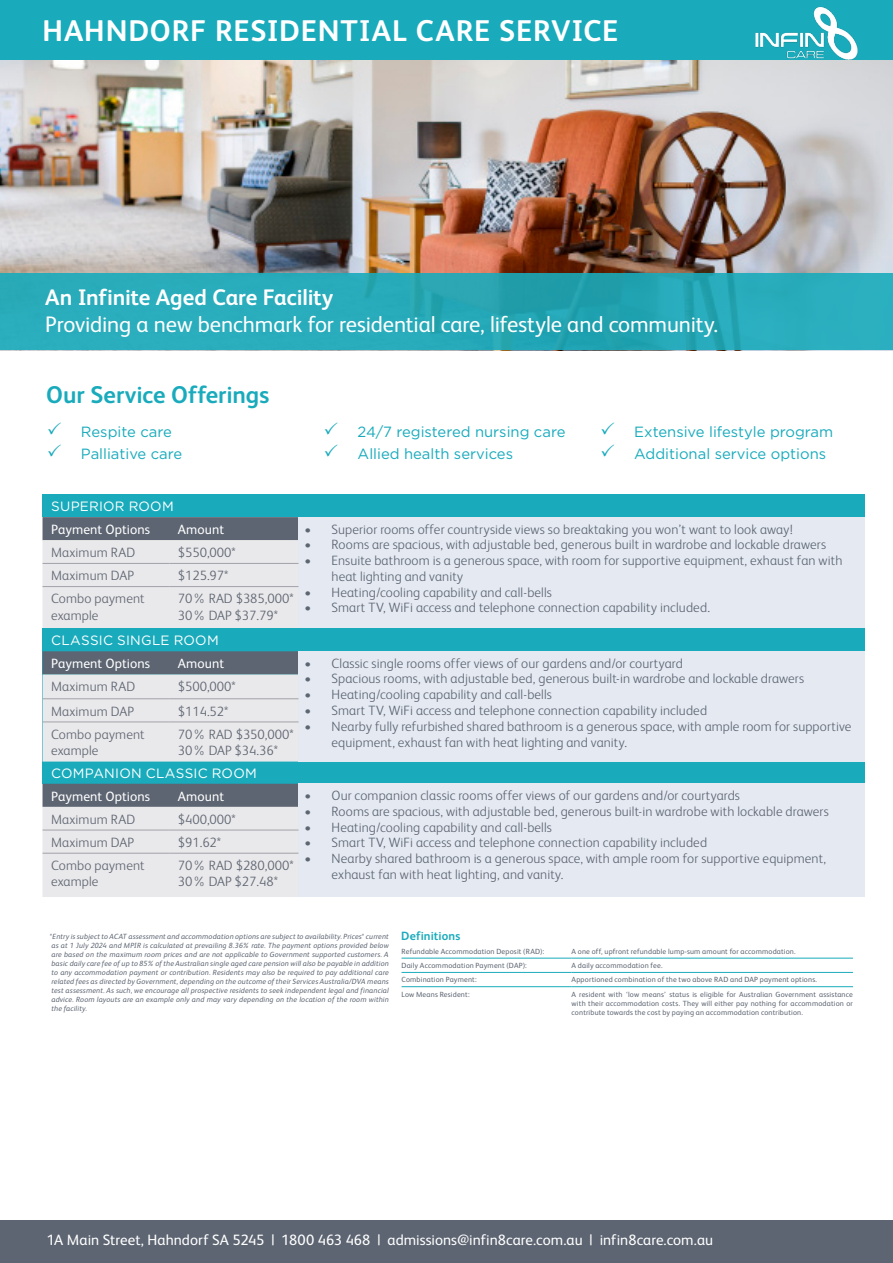
<style>
.page{position:relative;width:893px;height:1263px;background:#fff}
.page>*{position:absolute;margin:0;border:0;box-sizing:border-box;transform-origin:0 0}
.t1{font:700 30px "FS Albert";letter-spacing:.025em;color:#fff}
.body_grey{font:700 24.15px "FS Albert";color:#19abbc}
.t2{font:22.5px "FS Albert";letter-spacing:-.005em;color:#fff}
.t3{font:700 22.5px "FS Albert";letter-spacing:-.01em;color:#fff}
.t4{font:15px "FS Albert";color:#fff}
.body_9_2pt_bullet{font:14.85px "Gotham";color:#19abbc}
.body-table{font:300 13.5px/15.8px "FS Albert";letter-spacing:.01em;color:#5d6572}
.body-table-2{font:13.5px "FS Albert";letter-spacing:.005em;color:#fff}
.header_11_5_white{font:13.5px "Gotham";letter-spacing:.02em;color:#fff}
.body{font:700 12px "FS Albert";letter-spacing:.01em;color:#19abbc}
.disclaimer{font:italic 7.5px/9px "FS Albert";letter-spacing:.015em;color:#5d6572;text-align:justify}
.definitions{font:7.5px/9px "FS Albert";letter-spacing:.02em;color:#5d6572;text-align:justify}
</style>
<div class="page">
<img style="left:0;top:0;width:893px;height:274px">
<svg style="left:0;top:274px;width:893px;height:76px;background:#27a9b8"></svg>
<div style="left:0;top:1220px;width:893px;height:43px;background:#5d6572"></div>
<div style="left:0;top:1px;width:893px;height:59px;background:#19abbc"></div>
<div style="left:43px;top:494px;width:822px;height:23px;background:#19abbc"></div>
<div style="left:298px;top:517px;width:567px;height:113px;background:#e5eaf2"></div>
<svg style="left:43px;top:517px;width:255px;height:111px;background:#cbccd0"></svg>
<hr style="left:43px;top:563px;width:126px;height:1px;background:#a1a2aa">
<hr style="left:43px;top:586px;width:126px;height:1px;background:#a1a2aa">
<hr style="left:169px;top:563px;width:129px;height:1px;background:#a1a2aa">
<hr style="left:169px;top:586px;width:129px;height:1px;background:#a1a2aa">
<hr style="left:401px;top:958px;width:171px;height:1px;background:#19abbc">
<hr style="left:572px;top:958px;width:281px;height:1px;background:#19abbc">
<hr style="left:401px;top:972px;width:171px;height:1px;background:#19abbc">
<hr style="left:572px;top:972px;width:281px;height:1px;background:#19abbc">
<hr style="left:401px;top:986px;width:171px;height:1px;background:#19abbc">
<hr style="left:572px;top:986px;width:281px;height:1px;background:#19abbc">
<img style="left:755px;top:6px;width:103px;height:54px">
<div style="left:43px;top:761px;width:822px;height:23px;background:#19abbc"></div>
<div style="left:298px;top:784px;width:567px;height:113px;background:#e5eaf2"></div>
<svg style="left:43px;top:784px;width:255px;height:113px;background:#cbccd0"></svg>
<hr style="left:43px;top:830px;width:126px;height:1px;background:#a1a2aa">
<hr style="left:43px;top:853px;width:126px;height:1px;background:#a1a2aa">
<hr style="left:169px;top:830px;width:129px;height:1px;background:#a1a2aa">
<hr style="left:169px;top:853px;width:129px;height:1px;background:#a1a2aa">
<div style="left:43px;top:628px;width:822px;height:23px;background:#19abbc"></div>
<div style="left:298px;top:651px;width:567px;height:110px;background:#e5eaf2"></div>
<svg style="left:43px;top:651px;width:255px;height:110px;background:#c9cbcf"></svg>
<hr style="left:43px;top:698px;width:126px;height:1px;background:#a1a2aa">
<hr style="left:43px;top:721px;width:126px;height:1px;background:#a1a2aa">
<hr style="left:169px;top:698px;width:129px;height:1px;background:#a1a2aa">
<hr style="left:169px;top:721px;width:129px;height:1px;background:#a1a2aa">
<p class="t1" style="left:43px;top:13px;width:577px">HAHNDORF RESIDENTIAL CARE SERVICE</p>
<p class="t3" style="left:45px;top:284px;width:290px">An Infinite Aged Care Facility</p>
<p class="t2" style="left:45px;top:312px;width:674px">Providing a new benchmark for residential care, lifestyle and community.</p>
<p class="body_grey" style="left:46px;top:381px;width:225px">Our Service Offerings</p>
<p class="body_9_2pt_bullet" style="left:81px;top:422px;width:92px">Respite care</p>
<p class="body_9_2pt_bullet" style="left:81px;top:444px;width:103px">Palliative care</p>
<p class="body_9_2pt_bullet" style="left:358px;top:422px;width:209px">24/7 registered nursing care</p>
<p class="body_9_2pt_bullet" style="left:358px;top:444px;width:157px">Allied health services</p>
<p class="body_9_2pt_bullet" style="left:634px;top:422px;width:200px">Extensive lifestyle program</p>
<p class="body_9_2pt_bullet" style="left:634px;top:444px;width:193px">Additional service options</p>
<p class="header_11_5_white" style="left:51px;top:498px;width:124px">SUPERIOR ROOM</p>
<p class="body-table-2" style="left:51px;top:521px;width:101px">Payment Options</p>
<p class="body-table-2" style="left:178px;top:521px;width:48px">Amount</p>
<p class="body-table" style="left:304px;top:521px;width:490px">• Superior rooms offer countryside views so breaktaking you won’t want to look away!</p>
<p class="body-table" style="left:304px;top:537px;width:523px">• Rooms are spacious, with adjustable bed, generous built in wardrobe and lockable drawers</p>
<p class="body-table" style="left:331px;top:552px;width:512px;text-indent:-27px">• Ensuite bathroom is a generous space, with room for supportive equipment, exhaust fan with heat lighting and vanity</p>
<p class="body-table" style="left:304px;top:584px;width:249px">• Heating/cooling capability and call-bells</p>
<p class="body-table" style="left:304px;top:600px;width:407px">• Smart TV, WiFi access and telephone connection capability included.</p>
<p class="body-table" style="left:51px;top:544px;width:86px">Maximum RAD</p>
<p class="body-table" style="left:178px;top:544px;width:59px">$550,000*</p>
<p class="body-table" style="left:51px;top:568px;width:85px">Maximum DAP</p>
<p class="body-table" style="left:178px;top:568px;width:52px">$125.97*</p>
<p class="body-table" style="left:51px;top:591px;width:95px">Combo payment</p>
<p class="body-table" style="left:51px;top:607px;width:49px">example</p>
<p class="body-table" style="left:178px;top:591px;width:117px">70% RAD $385,000*</p>
<p class="body-table" style="left:178px;top:607px;width:102px">30% DAP $37.79*</p>
<p class="header_11_5_white" style="left:51px;top:632px;width:169px">CLASSIC SINGLE ROOM</p>
<p class="body-table-2" style="left:51px;top:656px;width:101px">Payment Options</p>
<p class="body-table-2" style="left:178px;top:656px;width:48px">Amount</p>
<p class="body-table" style="left:304px;top:655px;width:380px">• Classic single rooms offer views of our gardens and/or courtyard</p>
<p class="body-table" style="left:304px;top:671px;width:501px">• Spacious rooms, with adjustable bed, generous built-in wardrobe and lockable drawers</p>
<p class="body-table" style="left:304px;top:687px;width:249px">• Heating/cooling capability and call-bells</p>
<p class="body-table" style="left:304px;top:702px;width:404px">• Smart TV, WiFi access and telephone connection capability included</p>
<p class="body-table" style="left:331px;top:718px;width:521px;text-indent:-27px">• Nearby fully refurbished shared bathroom is a generous space, with ample room for supportive equipment, exhaust fan with heat lighting and vanity.</p>
<p class="body-table" style="left:51px;top:679px;width:86px">Maximum RAD</p>
<p class="body-table" style="left:178px;top:679px;width:59px">$500,000*</p>
<p class="body-table" style="left:51px;top:703px;width:85px">Maximum DAP</p>
<p class="body-table" style="left:178px;top:703px;width:52px">$114.52*</p>
<p class="body-table" style="left:51px;top:726px;width:95px">Combo payment</p>
<p class="body-table" style="left:51px;top:743px;width:49px">example</p>
<p class="body-table" style="left:178px;top:726px;width:117px">70% RAD $350,000*</p>
<p class="body-table" style="left:178px;top:743px;width:102px">30% DAP $34.36*</p>
<p class="header_11_5_white" style="left:51px;top:764px;width:207px">COMPANION CLASSIC ROOM</p>
<p class="body-table-2" style="left:51px;top:788px;width:101px">Payment Options</p>
<p class="body-table-2" style="left:178px;top:788px;width:48px">Amount</p>
<p class="body-table" style="left:304px;top:787px;width:437px">• Our companion classic rooms offer views of our gardens and/or courtyards</p>
<p class="body-table" style="left:304px;top:803px;width:526px">• Rooms are spacious, with adjustable bed, generous built-in wardrobe with lockable drawers</p>
<p class="body-table" style="left:304px;top:819px;width:249px">• Heating/cooling capability and call-bells</p>
<p class="body-table" style="left:304px;top:835px;width:404px">• Smart TV, WiFi access and telephone connection capability included</p>
<p class="body-table" style="left:331px;top:850px;width:496px;text-indent:-27px">• Nearby shared bathroom is a generous space, with ample room for supportive equipment, exhaust fan with heat lighting, and vanity.</p>
<p class="body-table" style="left:51px;top:811px;width:86px">Maximum RAD</p>
<p class="body-table" style="left:178px;top:811px;width:59px">$400,000*</p>
<p class="body-table" style="left:51px;top:834px;width:85px">Maximum DAP</p>
<p class="body-table" style="left:178px;top:834px;width:45px">$91.62*</p>
<p class="body-table" style="left:51px;top:857px;width:95px">Combo payment</p>
<p class="body-table" style="left:51px;top:874px;width:49px">example</p>
<p class="body-table" style="left:178px;top:857px;width:117px">70% RAD $280,000*</p>
<p class="body-table" style="left:178px;top:874px;width:102px">30% DAP $27.48*</p>
<p class="disclaimer" style="left:50px;top:932px;width:340px">*Entry is subject to ACAT assessment and accommodation options are subject to availability. Prices* current as at 1 July 2024 and MPIR is calculated at prevailing 8.36% rate. The payment options provided below are based on the maximum room prices and are not applicable to Government supported customers. A basic daily care fee of up to 85% of the Australian single aged care pension will also be payable in addition to any accommodation payment or contribution. Residents may also be required to pay additional care related fees as directed by Government, depending on the outcome of their Services Australia/DVA means test assessment. As such, we encourage all prospective residents to seek independent legal and financial advice. Room layouts are an example only and may vary depending on the location of the room within the facility.</p>
<p class="body" style="left:401px;top:929px;width:61px">Definitions</p>
<p class="definitions" style="left:401px;top:947px;width:144px">Refundable Accommodation Deposit (RAD):</p>
<p class="definitions" style="left:572px;top:947px;width:226px">A one off, upfront refundable lump-sum amount for accommodation.</p>
<p class="definitions" style="left:401px;top:961px;width:127px">Daily Accommodation Payment (DAP):</p>
<p class="definitions" style="left:572px;top:961px;width:92px">A daily accommodation fee.</p>
<p class="definitions" style="left:401px;top:975px;width:77px">Combination Payment:</p>
<p class="definitions" style="left:572px;top:975px;width:247px">Apportioned combination of the two above RAD and DAP payment options.</p>
<p class="definitions" style="left:401px;top:989px;width:70px">Low Means Resident:</p>
<p class="definitions" style="left:572px;top:989px;width:283px">A resident with ‘low means’ status is eligible for Australian Government assistance with their accommodation costs. They will either pay nothing for accommodation or contribute towards the cost by paying an accommodation contribution.</p>
<p class="t4" style="left:47px;top:1231px;width:668px">1A Main Street, Hahndorf SA 5245 | 1800 463 468 | admissions@infin8care.com.au | infin8care.com.au</p>
</div>
